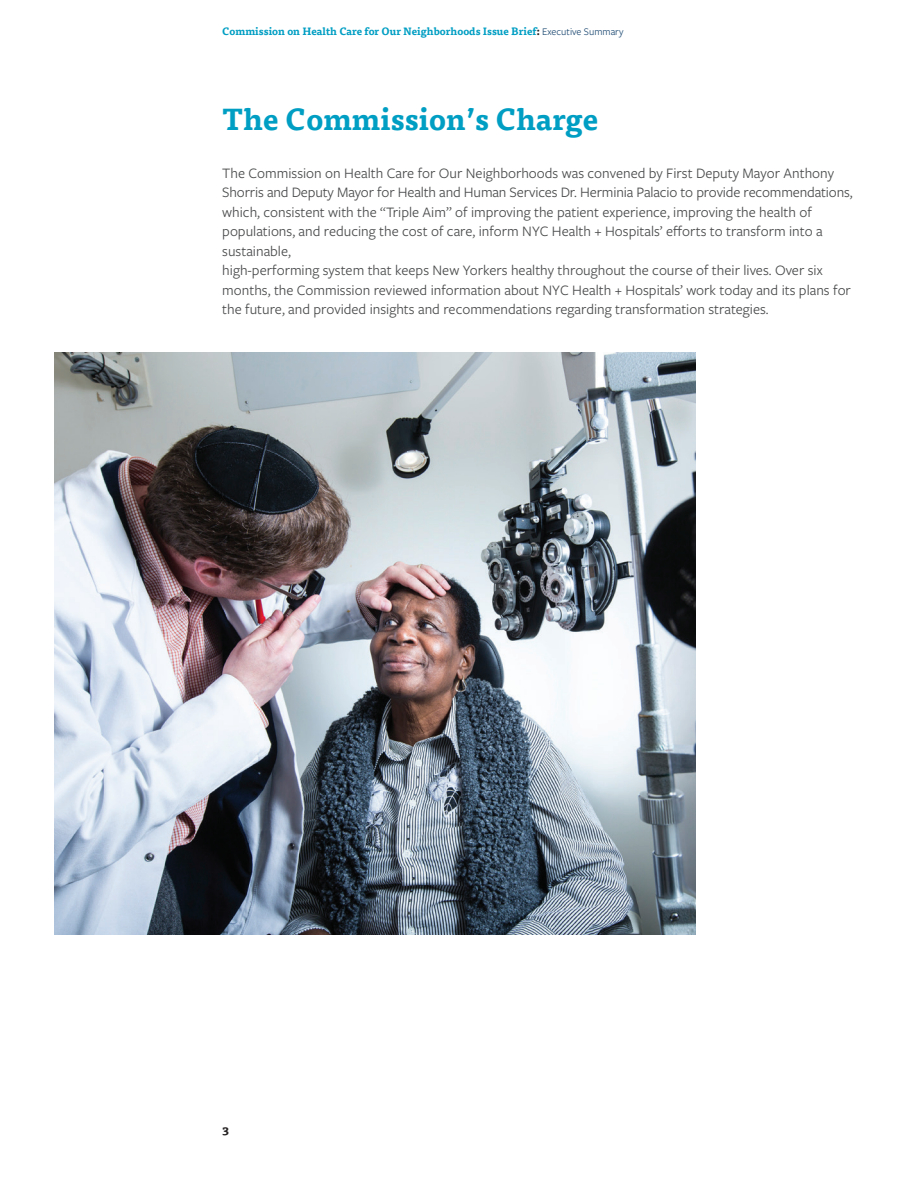
<style>
.page{position:relative;width:918px;height:1188px;background:#fff}
.page>*{position:absolute;margin:0;border:0;box-sizing:border-box;transform-origin:0 0}
.t1{font:700 30px "Tisa Pro";color:#019ec3}
.t2{font:15px/19.5px "Freight Sans Pro";color:#4b4c4d}
.t3{font:700 12px "Tisa Pro";color:#231f20}
.t4{font:700 10.5px "Tisa Pro";color:#019ec3}
.s1{color:#231f20}
.s2{font-family:"Freight Sans Pro";font-weight:400;color:#204c74}
</style>
<div class="page">
<img style="left:54px;top:353px;width:642px;height:581px">
<p class="t4" style="left:222px;top:22px;width:403px">Commission on Health Care for Our Neighborhoods Issue Brief<span class="s1">:</span> <span class="s2">Executive Summary</span></p>
<h1 class="t1" style="left:222px;top:95px;width:378px">The Commission’s Charge</h1>
<p class="t2" style="left:222px;top:163px;width:632px">The Commission on Health Care for Our Neighborhoods was convened by First Deputy Mayor Anthony Shorris and Deputy Mayor for Health and Human Services Dr. Herminia Palacio to provide recommendations, which, consistent with the “Triple Aim” of improving the patient experience, improving the health of populations, and reducing the cost of care, inform NYC Health + Hospitals’ efforts to transform into a sustainable,<br>high-performing system that keeps New Yorkers healthy throughout the course of their lives. Over six months, the Commission reviewed information about NYC Health + Hospitals’ work today and its plans for the future, and provided insights and recommendations regarding transformation strategies.</p>
<p class="t3" style="left:222px;top:1120px;width:9px">3</p>
</div>
